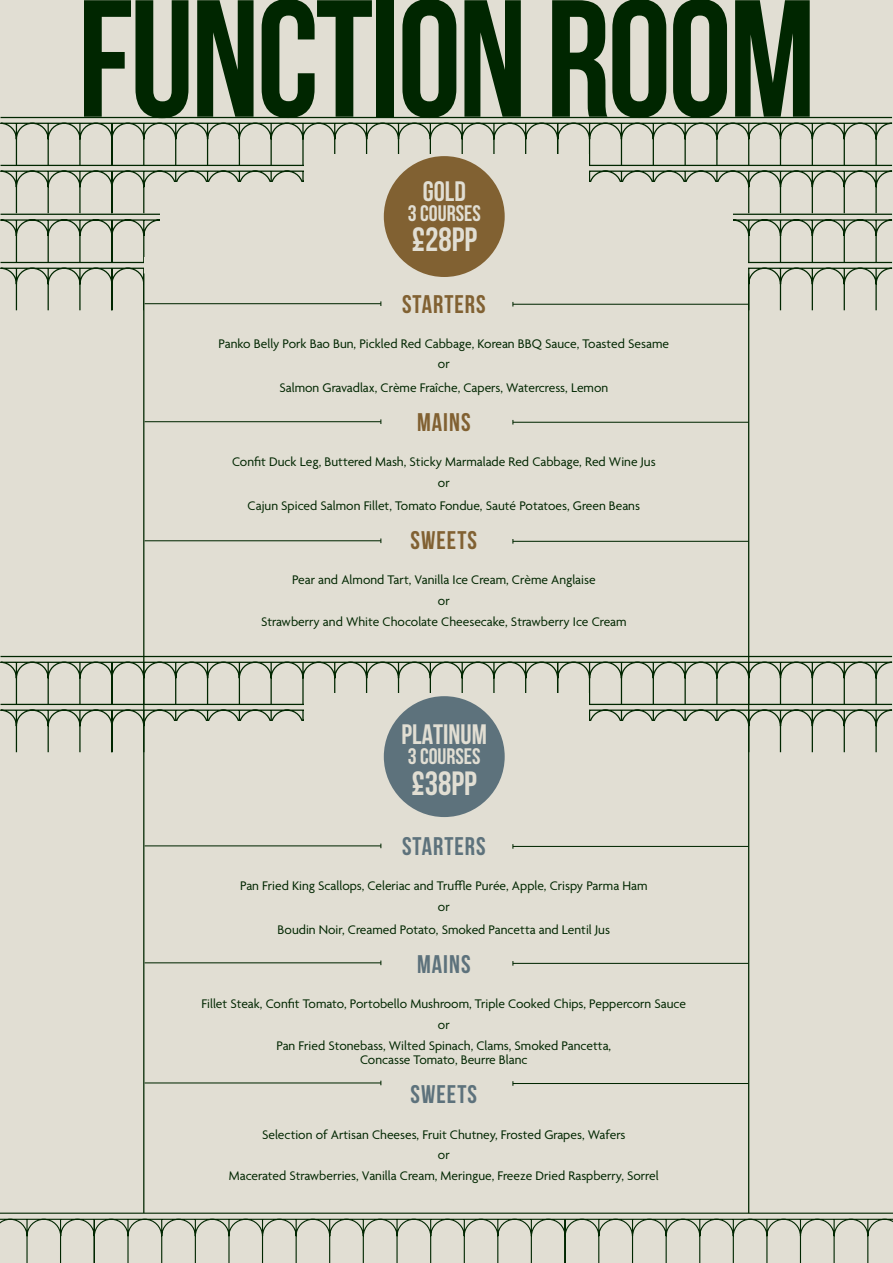
<style>
.page{position:relative;width:893px;height:1263px;background:#e1ded3}
.page>*{position:absolute;margin:0;border:0;box-sizing:border-box;transform-origin:0 0}
.t1{font:700 166.35px "Bebas Neue";letter-spacing:-.02em;color:#002600}
.t2{font:700 33.6px "Bebas Neue";color:#e1ded3}
.t3{font:700 28.2px "Bebas Neue";color:#e1ded3}
.t4{font:700 25.5px "Bebas Neue";letter-spacing:.04em;color:#816132}
.t5{font:700 25.5px "Bebas Neue";letter-spacing:.04em;color:#5d727c}
.t6{font:700 22.5px "Bebas Neue";color:#e1ded3}
.t7{font:13.5px/14.4px "Agenda";color:#002600;text-align:center}
</style>
<div class="page">
<svg style="left:0;top:706px;width:893px;height:47px"></svg>
<svg style="left:0;top:170px;width:893px;height:91px"></svg>
<svg style="left:0;top:261px;width:893px;height:51px"></svg>
<svg style="left:0;top:1212px;width:893px;height:51px"></svg>
<svg style="left:0;top:116px;width:893px;height:50px"></svg>
<svg style="left:0;top:655px;width:893px;height:51px"></svg>
<div style="left:304px;top:154px;width:285px;height:36px;background:#e1ded3"></div>
<div style="left:304px;top:693px;width:285px;height:36px;background:#e1ded3"></div>
<div style="left:160px;top:182px;width:573px;height:86px;background:#e1ded3"></div>
<div style="left:160px;top:721px;width:573px;height:86px;background:#e1ded3"></div>
<div style="left:145px;top:257px;width:603px;height:55px;background:#e1ded3"></div>
<div style="left:384px;top:156px;width:121px;height:121px;background:#816132;border-radius:50%"></div>
<hr style="left:145px;top:303px;width:236px;height:1px;background:#002600">
<hr style="left:145px;top:845px;width:236px;height:1px;background:#002600">
<hr style="left:145px;top:421px;width:236px;height:1px;background:#002600">
<hr style="left:145px;top:962px;width:236px;height:1px;background:#002600">
<hr style="left:145px;top:540px;width:236px;height:1px;background:#002600">
<hr style="left:145px;top:1082px;width:236px;height:1px;background:#002600">
<hr style="left:513px;top:304px;width:235px;height:1px;background:#002600">
<hr style="left:513px;top:846px;width:235px;height:1px;background:#002600">
<hr style="left:513px;top:422px;width:235px;height:1px;background:#002600">
<hr style="left:513px;top:963px;width:235px;height:1px;background:#002600">
<hr style="left:513px;top:541px;width:235px;height:1px;background:#002600">
<hr style="left:513px;top:1083px;width:235px;height:1px;background:#002600">
<hr style="left:143px;top:273px;width:1px;height:940px;background:#002600">
<hr style="left:748px;top:273px;width:1px;height:940px;background:#002600">
<div style="left:384px;top:696px;width:121px;height:121px;background:#5d727c;border-radius:50%"></div>
<p class="t1" style="left:78px;top:-32px;width:740px">FUNCTION ROOM</p>
<p class="t3" style="left:423px;top:175px;width:45px">GOLD</p>
<p class="t6" style="left:408px;top:201px;width:74px">3 COURSES</p>
<p class="t2" style="left:412px;top:221px;width:67px">£28PP</p>
<p class="t4" style="left:402px;top:290px;width:85px">STARTERS</p>
<p class="t7" style="left:218px;top:337px;width:452px">Panko Belly Pork Bao Bun, Pickled Red Cabbage, Korean BBQ Sauce, Toasted Sesame</p>
<p class="t7" style="left:438px;top:358px;width:13px">or</p>
<p class="t7" style="left:279px;top:381px;width:330px">Salmon Gravadlax, Crème Fraîche, Capers, Watercress, Lemon</p>
<p class="t4" style="left:417px;top:408px;width:55px">MAINS</p>
<p class="t7" style="left:232px;top:455px;width:425px">Confit Duck Leg, Buttered Mash, Sticky Marmalade Red Cabbage, Red Wine Jus</p>
<p class="t7" style="left:438px;top:476px;width:13px">or</p>
<p class="t7" style="left:248px;top:499px;width:394px">Cajun Spiced Salmon Fillet, Tomato Fondue, Sauté Potatoes, Green Beans</p>
<p class="t4" style="left:411px;top:526px;width:68px">SWEETS</p>
<p class="t7" style="left:292px;top:574px;width:305px">Pear and Almond Tart, Vanilla Ice Cream, Crème Anglaise</p>
<p class="t7" style="left:438px;top:594px;width:13px">or</p>
<p class="t7" style="left:261px;top:615px;width:367px">Strawberry and White Chocolate Cheesecake, Strawberry Ice Cream</p>
<p class="t3" style="left:416px;top:717px;width:59px">SILVER</p>
<p class="t2" style="left:426px;top:763px;width:28px">22</p>
<p class="t3" style="left:401px;top:719px;width:87px">PLATINUM</p>
<p class="t6" style="left:408px;top:744px;width:74px">3 COURSES</p>
<p class="t2" style="left:411px;top:764px;width:67px">£38PP</p>
<p class="t5" style="left:402px;top:832px;width:85px">STARTERS</p>
<p class="t7" style="left:240px;top:879px;width:409px">Pan Fried King Scallops, Celeriac and Truffle Purée, Apple, Crispy Parma Ham</p>
<p class="t7" style="left:438px;top:900px;width:13px">or</p>
<p class="t7" style="left:278px;top:923px;width:334px">Boudin Noir, Creamed Potato, Smoked Pancetta and Lentil Jus</p>
<p class="t5" style="left:417px;top:950px;width:55px">MAINS</p>
<p class="t7" style="left:202px;top:997px;width:486px">Fillet Steak, Confit Tomato, Portobello Mushroom, Triple Cooked Chips, Peppercorn Sauce</p>
<p class="t7" style="left:438px;top:1018px;width:13px">or</p>
<p class="t7" style="left:276px;top:1039px;width:336px">Pan Fried Stonebass, Wilted Spinach, Clams, Smoked Pancetta,<br>Concasse Tomato, Beurre Blanc</p>
<p class="t5" style="left:411px;top:1080px;width:68px">SWEETS</p>
<p class="t7" style="left:262px;top:1128px;width:365px">Selection of Artisan Cheeses, Fruit Chutney, Frosted Grapes, Wafers</p>
<p class="t7" style="left:438px;top:1148px;width:13px">or</p>
<p class="t7" style="left:229px;top:1169px;width:431px">Macerated Strawberries, Vanilla Cream, Meringue, Freeze Dried Raspberry, Sorrel</p>
</div>
